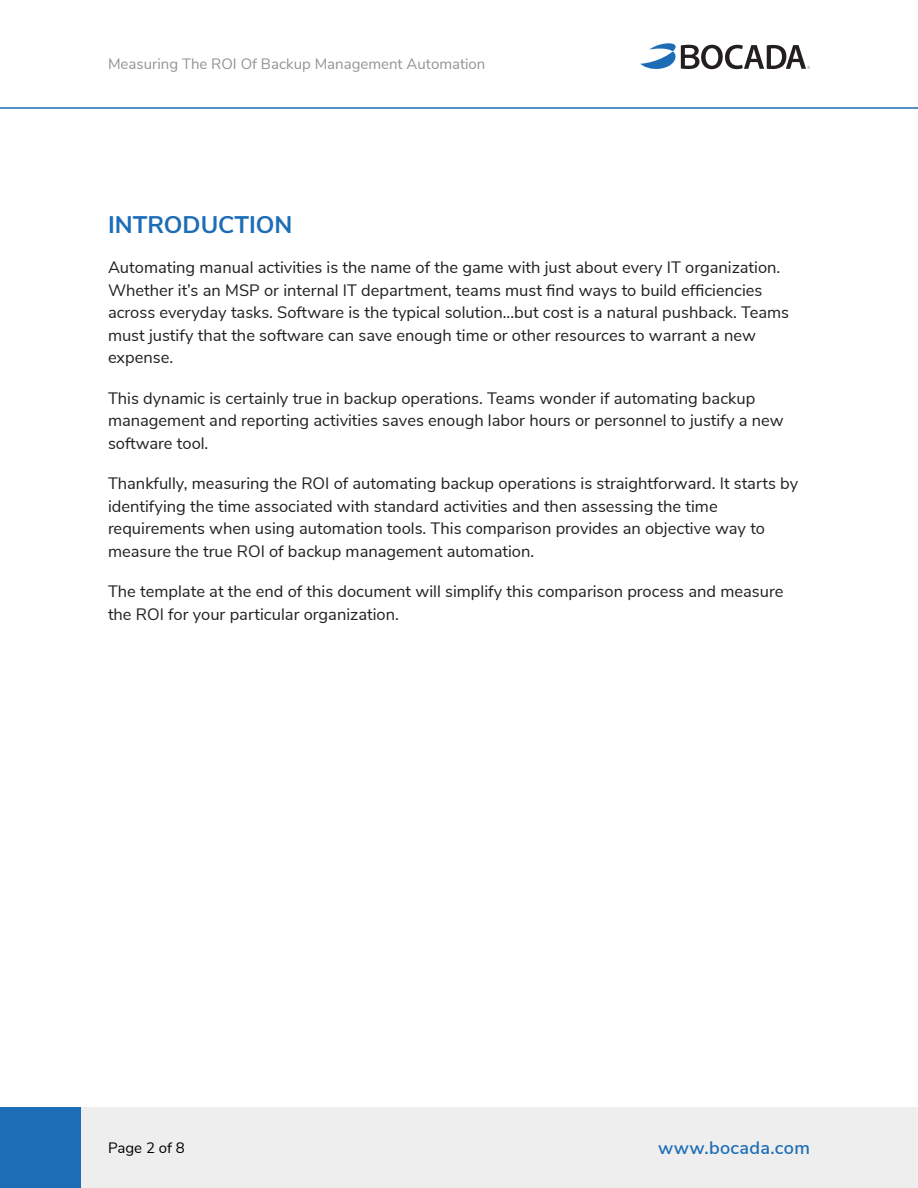
<style>
.page{position:relative;width:918px;height:1188px;background:#fff}
.page>*{position:absolute;margin:0;border:0;box-sizing:border-box;transform-origin:0 0}
.t1{font:700 24px "Nunito Sans";color:#1c6db6}
.t2{font:600 18px "Nunito Sans";letter-spacing:.02em;color:#1c6db6}
.t3{font:16.5px/22.5px "Nunito Sans";color:#231f20}
.t4{font:15px "Nunito Sans";color:#949494}
.t5{font:15px "Nunito Sans";color:#000}
</style>
<div class="page">
<div style="left:0;top:1107px;width:918px;height:81px;background:#eee"></div>
<div style="left:0;top:1107px;width:81px;height:81px;background:#1c6db6"></div>
<hr style="left:0;top:107px;width:918px;height:2px;background:#1c6db6">
<svg style="left:640px;top:43px;width:170px;height:27px"></svg>
<p class="t4" style="left:108px;top:54px;width:379px">Measuring The ROI Of Backup Management Automation</p>
<h1 class="t1" style="left:108px;top:209px;width:186px">INTRODUCTION</h1>
<p class="t3" style="left:108px;top:257px;width:683px">Automating manual activities is the name of the game with just about every IT organization.<br>Whether it’s an MSP or internal IT department, teams must find ways to build efficiencies across everyday tasks. Software is the typical solution...but cost is a natural pushback. Teams must justify that the software can save enough time or other resources to warrant a new expense.</p>
<p class="t3" style="left:108px;top:387px;width:677px">This dynamic is certainly true in backup operations. Teams wonder if automating backup management and reporting activities saves enough labor hours or personnel to justify a new software tool.</p>
<p class="t3" style="left:108px;top:473px;width:692px">Thankfully, measuring the ROI of automating backup operations is straightforward. It starts by identifying the time associated with standard activities and then assessing the time requirements when using automation tools. This comparison provides an objective way to measure the true ROI of backup management automation.</p>
<p class="t3" style="left:108px;top:581px;width:677px">The template at the end of this document will simplify this comparison process and measure the ROI for your particular organization.</p>
<p class="t5" style="left:108px;top:1138px;width:78px">Page 2 of 8</p>
<p class="t2" style="left:658px;top:1136px;width:153px">www.bocada.com</p>
</div>
